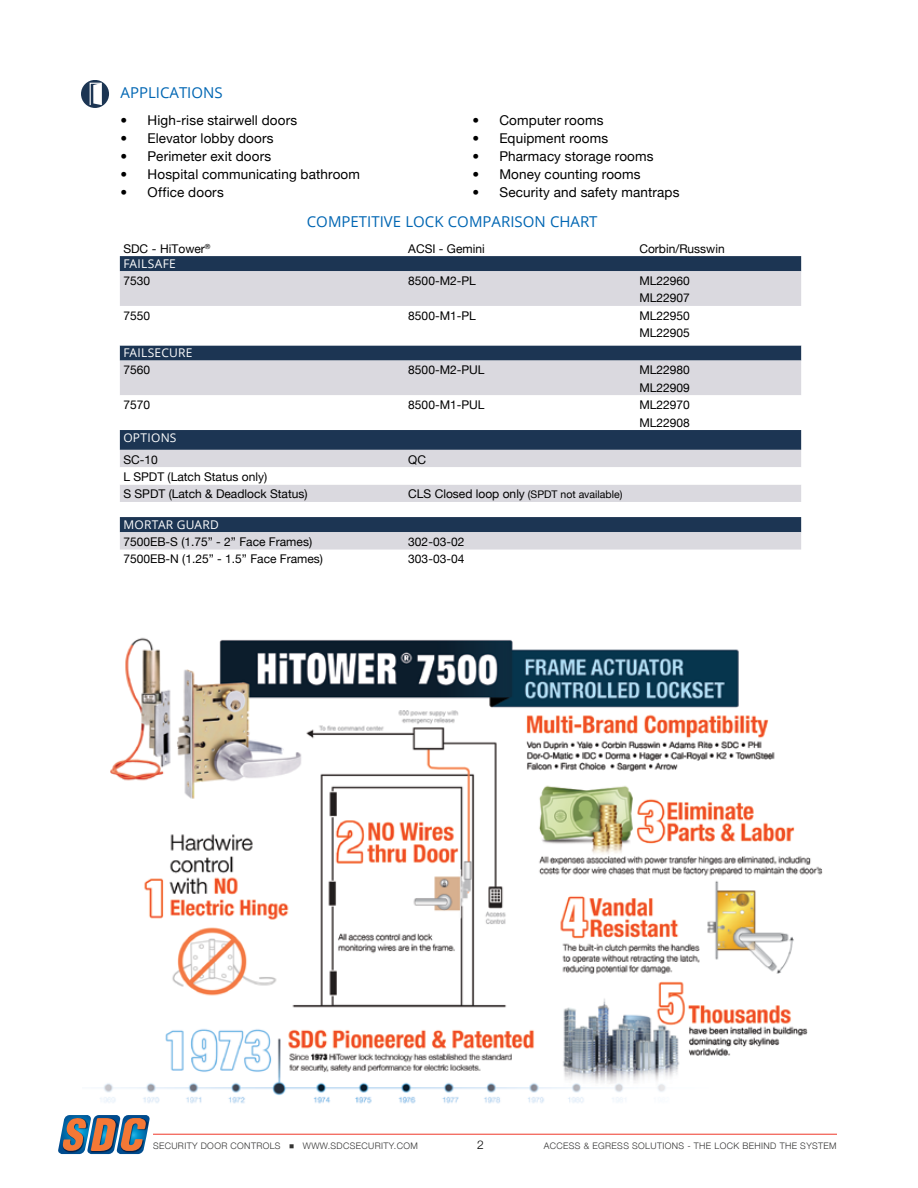
<style>
.page{position:relative;width:918px;height:1188px;background:#fff}
.page>*{position:absolute;margin:0;border:0;box-sizing:border-box;transform-origin:0 0}
.t1{font:15px "Open Sans";color:#0066b3}
.t2{font:13.5px "Helvetica Neue";letter-spacing:.01em;color:#000}
.t3{font:12px/17.4px "Helvetica Neue";color:#000}
.t4{font:12px "Open Sans";letter-spacing:.02em;color:#fff}
.t5{font:300 12px "Helvetica Neue";color:#000}
.t6{font:10.5px "Helvetica Neue";color:#000}
.t7{font:300 9px "Helvetica Neue";letter-spacing:.04em;color:#343433}
.s1{font-weight:300}
.s2{font-size:12px}
</style>
<div class="page">
<hr style="left:153px;top:1134px;width:684px;height:1px;background:#ef3829">
<svg style="left:58px;top:1115px;width:92px;height:39px;background:#857e80"></svg>
<svg style="left:81px;top:80px;width:28px;height:28px"></svg>
<svg style="left:93px;top:85px;width:7px;height:19px"></svg>
<div style="left:90px;top:83px;width:12px;height:23px;border:1px solid #fff"></div>
<img style="left:100px;top:637px;width:723px;height:467px">
<div style="left:120px;top:256px;width:681px;height:15px;background:#1c3553"></div>
<svg style="left:120px;top:271px;width:681px;height:279px;background:#aeb3bf"></svg>
<svg style="left:120px;top:306px;width:681px;height:17px"></svg>
<svg style="left:120px;top:323px;width:681px;height:107px"></svg>
<svg style="left:120px;top:467px;width:681px;height:18px"></svg>
<p class="t1" style="left:121px;top:82px;width:104px">APPLICATIONS</p>
<p class="t2" style="left:121px;top:112px;width:178px"><span class="s1">•</span> High-rise stairwell doors</p>
<p class="t2" style="left:121px;top:130px;width:155px"><span class="s1">•</span> Elevator lobby doors</p>
<p class="t2" style="left:121px;top:148px;width:152px"><span class="s1">•</span> Perimeter exit doors</p>
<p class="t2" style="left:121px;top:166px;width:241px"><span class="s1">•</span> Hospital communicating bathroom</p>
<p class="t2" style="left:121px;top:184px;width:105px"><span class="s1">•</span> Office doors</p>
<p class="t2" style="left:472px;top:112px;width:133px"><span class="s1">•</span> Computer rooms</p>
<p class="t2" style="left:472px;top:130px;width:137px"><span class="s1">•</span> Equipment rooms</p>
<p class="t2" style="left:472px;top:148px;width:183px"><span class="s1">•</span> Pharmacy storage rooms</p>
<p class="t2" style="left:472px;top:166px;width:170px"><span class="s1">•</span> Money counting rooms</p>
<p class="t2" style="left:472px;top:184px;width:209px"><span class="s1">•</span> Security and safety mantraps</p>
<p class="t1" style="left:307px;top:211px;width:292px">COMPETITIVE LOCK COMPARISON CHART</p>
<p class="t3" style="left:123px;top:239px;width:89px">SDC - HiTower<sup>®</sup></p>
<p class="t3" style="left:408px;top:239px;width:78px">ACSI - Gemini</p>
<p class="t3" style="left:639px;top:239px;width:87px">Corbin/Russwin</p>
<p class="t4" style="left:123px;top:255px;width:54px">FAILSAFE</p>
<p class="t3" style="left:123px;top:272px;width:28px">7530</p>
<p class="t3" style="left:408px;top:272px;width:69px">8500-M2-PL</p>
<p class="t3" style="left:639px;top:272px;width:52px">ML22960<br>ML22907</p>
<p class="t3" style="left:123px;top:307px;width:28px">7550</p>
<p class="t3" style="left:408px;top:307px;width:69px">8500-M1-PL</p>
<p class="t3" style="left:639px;top:307px;width:52px">ML22950<br>ML22905</p>
<p class="t4" style="left:123px;top:344px;width:71px">FAILSECURE</p>
<p class="t3" style="left:123px;top:361px;width:28px">7560</p>
<p class="t3" style="left:408px;top:361px;width:78px">8500-M2-PUL</p>
<p class="t3" style="left:639px;top:361px;width:52px">ML22980<br>ML22909</p>
<p class="t3" style="left:123px;top:396px;width:28px">7570</p>
<p class="t3" style="left:408px;top:396px;width:78px">8500-M1-PUL</p>
<p class="t3" style="left:639px;top:396px;width:52px">ML22970<br>ML22908</p>
<p class="t4" style="left:123px;top:429px;width:55px">OPTIONS</p>
<p class="t3" style="left:123px;top:451px;width:36px">SC-10</p>
<p class="t3" style="left:408px;top:451px;width:19px">QC</p>
<p class="t3" style="left:123px;top:468px;width:186px">L SPDT (Latch Status only)<br>S SPDT (Latch &amp; Deadlock Status)</p>
<p class="t6" style="left:408px;top:488px;width:216px"><span class="s2">CLS Closed loop only</span> (SPDT not available)</p>
<p class="t4" style="left:123px;top:516px;width:97px">MORTAR GUARD</p>
<p class="t3" style="left:123px;top:533px;width:190px">7500EB-S (1.75” - 2” Face Frames)</p>
<p class="t3" style="left:408px;top:533px;width:58px">302-03-02</p>
<p class="t3" style="left:123px;top:550px;width:201px">7500EB-N (1.25” - 1.5” Face Frames)</p>
<p class="t3" style="left:408px;top:550px;width:58px">303-03-04</p>
<p class="t7" style="left:153px;top:1141px;width:266px">SECURITY DOOR CONTROLS <sup>■</sup> WWW.SDCSECURITY.COM</p>
<p class="t5" style="left:477px;top:1137px;width:8px">2</p>
<p class="t7" style="left:544px;top:1141px;width:294px">ACCESS &amp; EGRESS SOLUTIONS - THE LOCK BEHIND THE SYSTEM</p>
</div>
